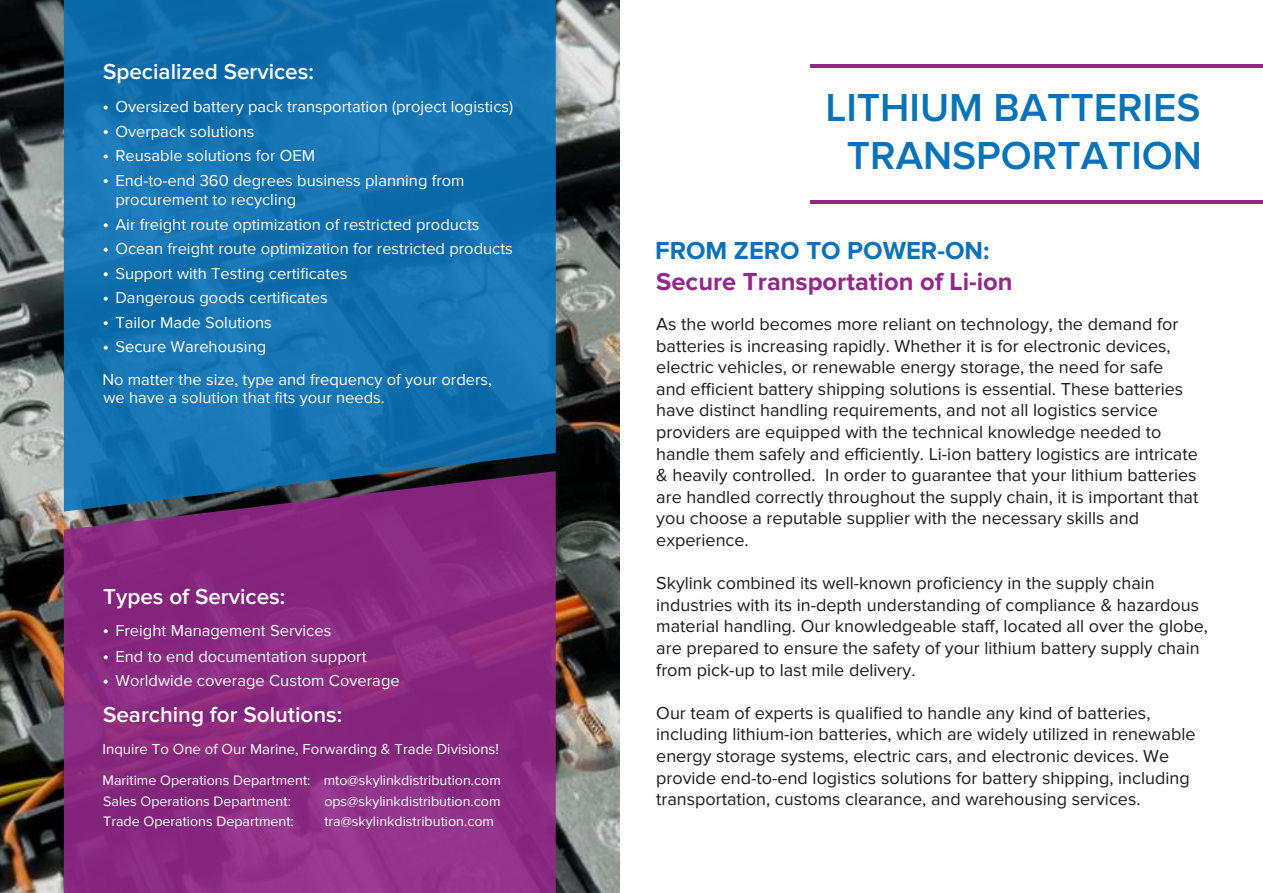
<style>
.page{position:relative;width:1263px;height:893px;background:#fff}
.page>*{position:absolute;margin:0;border:0;box-sizing:border-box;transform-origin:0 0}
.t1{font:600 40.5px/48.4px "Proxima Nova";color:#0a73b8;text-align:center}
.t2{font:700 25.5px "Proxima Nova";color:#92298a}
.t3{font:700 25.5px "Proxima Nova";color:#0a73b8}
.t4{font:600 22.5px "Proxima Nova";color:#fff}
.t5{font:18px/21.6px "Proxima Nova";color:#1c1c1c}
.t6{font:16.5px/24.5px "Proxima Nova";color:#fff}
.t7{font:15px "Proxima Nova";color:#fff}
.t8{font:14.25px/20.7px "Proxima Nova";color:#fff}
</style>
<div class="page">
<img style="left:0;top:0;width:620px;height:893px">
<hr style="left:811px;top:201px;width:452px;height:3px;background:#92298a">
<hr style="left:811px;top:64px;width:452px;height:3px;background:#92298a">
<svg style="left:64px;top:0;width:492px;height:471px;background:#1371ae"></svg>
<svg style="left:64px;top:471px;width:492px;height:422px;background:#822d7f"></svg>
<svg style="left:104px;top:105px;width:4px;height:5px"></svg>
<svg style="left:104px;top:130px;width:4px;height:4px"></svg>
<svg style="left:104px;top:154px;width:4px;height:5px"></svg>
<svg style="left:104px;top:179px;width:4px;height:4px"></svg>
<svg style="left:104px;top:223px;width:4px;height:4px"></svg>
<svg style="left:104px;top:248px;width:4px;height:4px"></svg>
<svg style="left:104px;top:272px;width:4px;height:4px"></svg>
<svg style="left:104px;top:297px;width:4px;height:4px"></svg>
<svg style="left:104px;top:321px;width:4px;height:4px"></svg>
<svg style="left:104px;top:346px;width:4px;height:4px"></svg>
<svg style="left:104px;top:629px;width:4px;height:4px"></svg>
<svg style="left:104px;top:655px;width:4px;height:4px"></svg>
<svg style="left:104px;top:680px;width:4px;height:4px"></svg>
<p class="t4" style="left:103px;top:59px;width:212px">Specialized Services:</p>
<p class="t6" style="left:115px;top:95px;width:399px">Oversized battery pack transportation (project logistics)<br>Overpack solutions<br>Reusable solutions for OEM<br>End-to-end 360 degrees business planning from</p>
<p class="t6" style="left:115px;top:188px;width:399px">procurement to recycling<br>Air freight route optimization of restricted products Ocean freight route optimization for restricted products Support with Testing certificates<br>Dangerous goods certificates<br>Tailor Made Solutions<br>Secure Warehousing</p>
<p class="t6" style="left:102px;top:371px;width:391px;line-height:18px">No matter the size, type and frequency of your orders, we have a solution that fits your needs.</p>
<p class="t4" style="left:103px;top:584px;width:184px">Types of Services:</p>
<p class="t6" style="left:115px;top:618px;width:253px;line-height:26px">Freight Management Services<br>End to end documentation support</p>
<p class="t6" style="left:115px;top:669px;width:286px">Worldwide coverage Custom Coverage</p>
<p class="t4" style="left:103px;top:701px;width:241px">Searching for Solutions:</p>
<p class="t7" style="left:103px;top:740px;width:398px">Inquire To One of Our Marine, Forwarding &amp; Trade Divisions!</p>
<p class="t8" style="left:103px;top:770px;width:209px">Maritime Operations Department:<br>Sales Operations Department:<br>Trade Operations Department:</p>
<p class="t8" style="left:324px;top:770px;width:179px;text-align:justify">mto@skylinkdistribution.com ops@skylinkdistribution.com tra@skylinkdistribution.com</p>
<h1 class="t1" style="left:826px;top:84px;width:378px">LITHIUM BATTERIES<br>TRANSPORTATION</h1>
<h2 class="t3" style="left:655px;top:239px;width:336px">FROM ZERO TO POWER-ON:</h2>
<h2 class="t2" style="left:656px;top:269px;width:358px">Secure Transportation of Li-ion</h2>
<p class="t5" style="left:656px;top:313px;width:544px">As the world becomes more reliant on technology, the demand for batteries is increasing rapidly. Whether it is for electronic devices, electric vehicles, or renewable energy storage, the need for safe<br>and efficient battery shipping solutions is essential. These batteries have distinct handling requirements, and not all logistics service providers are equipped with the technical knowledge needed to handle them safely and efficiently. Li-ion battery logistics are intricate &amp; heavily controlled. In order to guarantee that your lithium batteries are handled correctly throughout the supply chain, it is important that you choose a reputable supplier with the necessary skills and experience.</p>
<p class="t5" style="left:656px;top:573px;width:553px">Skylink combined its well-known proficiency in the supply chain industries with its in-depth understanding of compliance &amp; hazardous material handling. Our knowledgeable staff, located all over the globe, are prepared to ensure the safety of your lithium battery supply chain from pick-up to last mile delivery.</p>
<p class="t5" style="left:656px;top:702px;width:541px">Our team of experts is qualified to handle any kind of batteries, including lithium-ion batteries, which are widely utilized in renewable energy storage systems, electric cars, and electronic devices. We provide end-to-end logistics solutions for battery shipping, including transportation, customs clearance, and warehousing services.</p>
</div>
